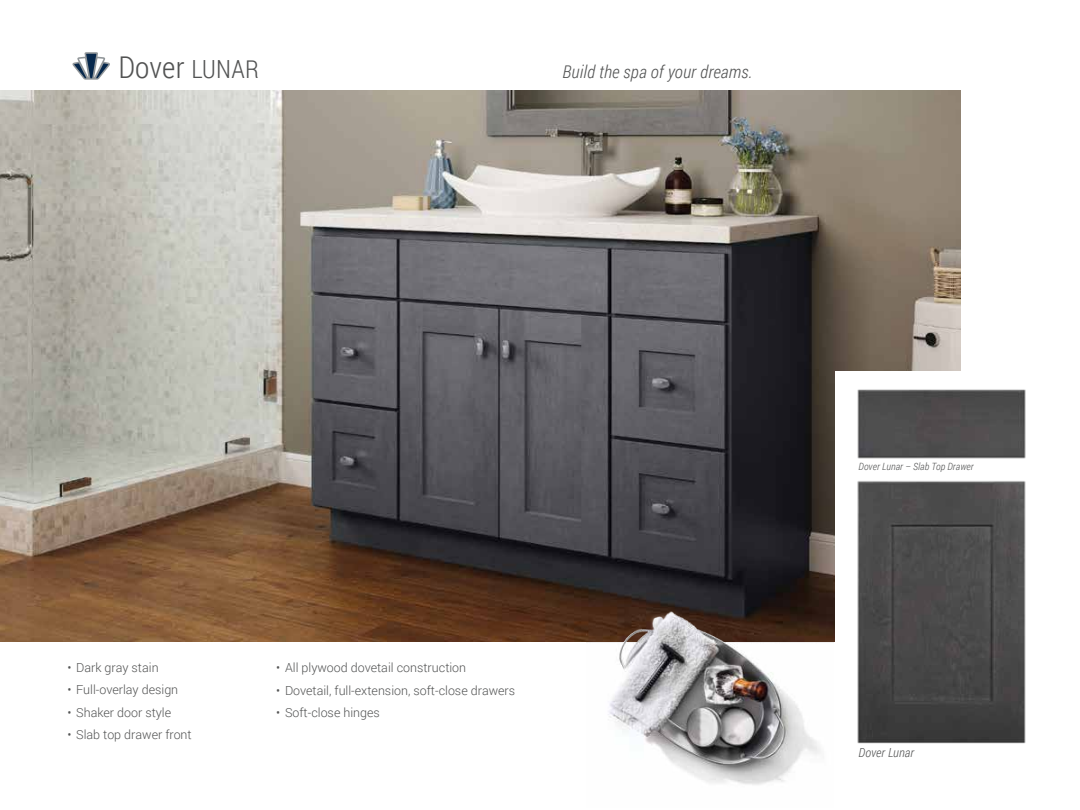
<style>
.page{position:relative;width:1080px;height:810px;background:#fff}
.page>*{position:absolute;margin:0;border:0;box-sizing:border-box;transform-origin:0 0}
.t1{font:300 30px "Roboto Condensed";letter-spacing:.005em;color:#525353}
.t2{font:italic 300 17.5px "Roboto Condensed";letter-spacing:.01em;color:#525353}
.t3{font:300 12.5px "Roboto";color:#525353}
.t4{font:italic 300 12.5px "Roboto Condensed";letter-spacing:.01em;color:#525353}
.t5{font:italic 300 10px "Roboto Condensed";letter-spacing:.01em;color:#525353}
.s1{font-size:25px}
</style>
<div class="page">
<img style="left:0;top:90px;width:960px;height:551px">
<svg style="left:72px;top:52px;width:38px;height:28px"></svg>
<div style="left:835px;top:371px;width:245px;height:439px;background:#fff"></div>
<img style="left:857px;top:389px;width:169px;height:355px">
<img style="left:587px;top:600px;width:246px;height:185px">
<h1 class="t1" style="left:118px;top:47px;width:142px">Dover <span class="s1">LUNAR</span></h1>
<h2 class="t2" style="left:562px;top:60px;width:191px">Build the spa of your dreams.</h2>
<p class="t3" style="left:68px;top:659px;width:93px">• Dark gray stain</p>
<p class="t3" style="left:68px;top:681px;width:112px">• Full-overlay design</p>
<p class="t3" style="left:68px;top:704px;width:105px">• Shaker door style</p>
<p class="t3" style="left:68px;top:726px;width:126px">• Slab top drawer front</p>
<p class="t3" style="left:276px;top:659px;width:191px">• All plywood dovetail construction</p>
<p class="t3" style="left:276px;top:682px;width:240px">• Dovetail, full-extension, soft-close drawers</p>
<p class="t3" style="left:276px;top:704px;width:105px">• Soft-close hinges</p>
<p class="t5" style="left:859px;top:459px;width:117px">Dover Lunar – Slab Top Drawer</p>
<p class="t4" style="left:859px;top:744px;width:57px">Dover Lunar</p>
</div>
